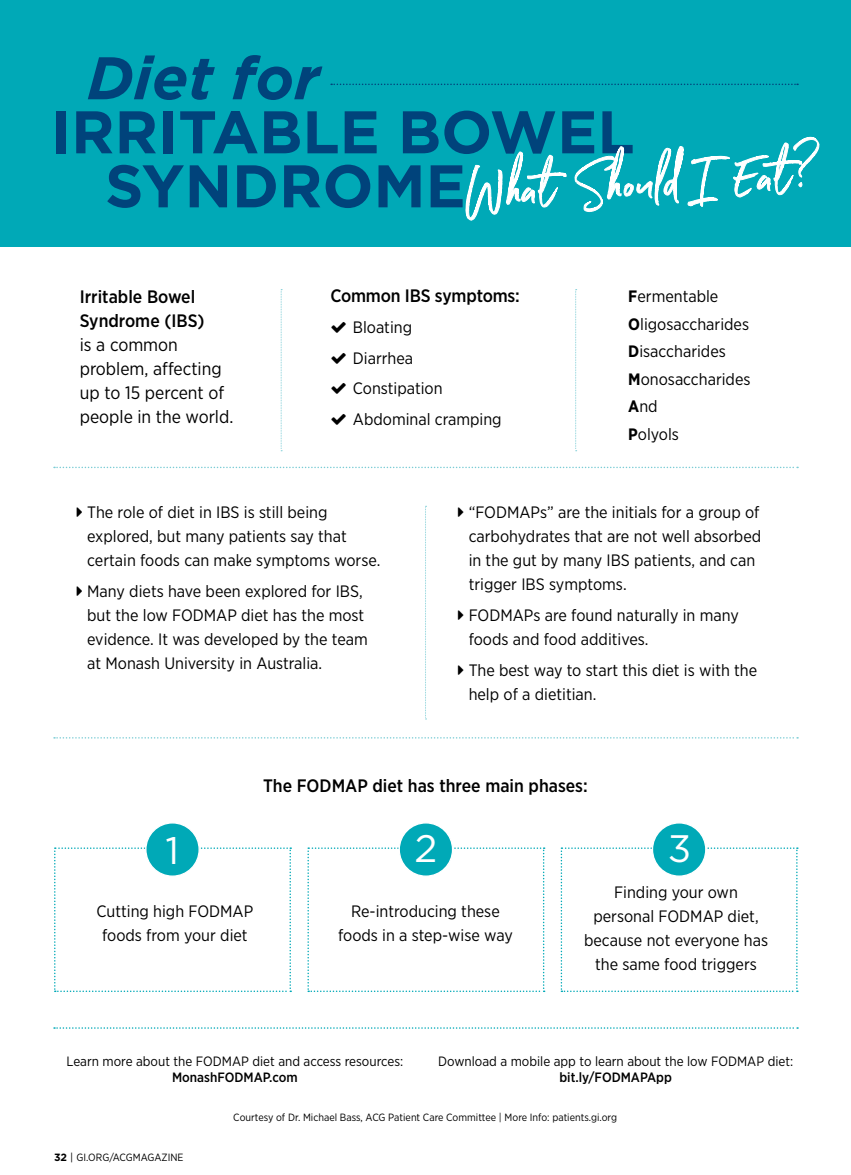
<style>
.page{position:relative;width:851px;height:1175px;background:#fff}
.page>*{position:absolute;margin:0;border:0;box-sizing:border-box;transform-origin:0 0}
.t1{font:700 60px/54px "Gotham";color:#00437b}
.t2{font:60px "Northwell Alt";color:#fff}
.t3{font:italic 700 60px "Gotham";color:#00437b}
.t4{font:38.25px "Gotham";color:#fff}
.t5{font:500 18px/24px "Gotham Narrow";color:#000}
.t6{font:18px/24px "Gotham Narrow";color:#000}
.t7{font:16.5px/24px "Gotham Narrow";color:#000}
.t8{font:13.5px "Gotham Narrow";color:#000}
.t9{font:500 13.5px "Gotham Narrow";color:#000}
.t10{font:10.5px "Gotham Narrow";color:#000}
.s1{font-weight:700}
.s2{font-family:"Gotham";font-weight:700}
.s3{font-family:"Gotham"}
</style>
<div class="page">
<div style="left:0;top:0;width:850px;height:247px;background:#00a9b7"></div>
<svg style="left:560px;top:847px;width:237px;height:145px"></svg>
<svg style="left:307px;top:847px;width:237px;height:145px"></svg>
<svg style="left:54px;top:847px;width:237px;height:145px"></svg>
<svg style="left:465px;top:136px;width:354px;height:85px"></svg>
<div style="left:146px;top:823px;width:53px;height:53px;background:#00a9b7;border-radius:50%"></div>
<div style="left:145px;top:822px;width:55px;height:54px;border:1px solid #fff;border-radius:50%"></div>
<div style="left:399px;top:823px;width:53px;height:53px;background:#00a9b7;border-radius:50%"></div>
<div style="left:398px;top:822px;width:55px;height:54px;border:1px solid #fff;border-radius:50%"></div>
<div style="left:652px;top:823px;width:53px;height:53px;background:#00a9b7;border-radius:50%"></div>
<div style="left:651px;top:822px;width:55px;height:54px;border:1px solid #fff;border-radius:50%"></div>
<svg style="left:54px;top:737px;width:744px;height:1px"></svg>
<svg style="left:54px;top:466px;width:744px;height:2px"></svg>
<svg style="left:331px;top:84px;width:467px;height:1px"></svg>
<svg style="left:425px;top:506px;width:1px;height:213px"></svg>
<svg style="left:575px;top:289px;width:1px;height:162px"></svg>
<svg style="left:281px;top:289px;width:1px;height:162px"></svg>
<svg style="left:54px;top:1027px;width:744px;height:1px"></svg>
<h1 class="t3" style="left:87px;top:38px;width:234px">Diet for</h1>
<h1 class="t1" style="left:105px;top:105px;width:531px;text-indent:-54px">IRRITABLE BOWEL<br>SYNDROME</h1>
<h1 class="t2" style="left:460px;top:149px;width:361px;rotate:-3deg">What Should I Eat?</h1>
<p class="t5" style="left:80px;top:285px;width:126px">Irritable Bowel<br>Syndrome (IBS)</p>
<p class="t6" style="left:80px;top:332px;width:155px">is a common problem, affecting up to 15 percent of people in the world.</p>
<p class="t5" style="left:330px;top:283px;width:191px">Common IBS symptoms:</p>
<p class="t7" style="left:353px;top:311px;width:150px;line-height:30.8px">Bloating<br>Diarrhea<br>Constipation<br>Abdominal cramping</p>
<p class="t7" style="left:628px;top:282px;width:124px;line-height:27.5px"><span class="s1">F</span>ermentable<br><span class="s1">O</span>ligosaccharides<br><span class="s1">D</span>isaccharides<br><span class="s1">M</span>onosaccharides<br><span class="s1">A</span>nd<br><span class="s1">P</span>olyols</p>
<p class="t7" style="left:87px;top:500px;width:294px">The role of diet in IBS is still being explored, but many patients say that certain foods can make symptoms worse.</p>
<p class="t7" style="left:87px;top:579px;width:282px">Many diets have been explored for IBS, but the low FODMAP diet has the most evidence. It was developed by the team at Monash University in Australia.</p>
<p class="t7" style="left:468px;top:500px;width:294px">“FODMAPs” are the initials for a group of carbohydrates that are not well absorbed in the gut by many IBS patients, and can trigger IBS symptoms.</p>
<p class="t7" style="left:468px;top:603px;width:272px">FODMAPs are found naturally in many foods and food additives.</p>
<p class="t7" style="left:468px;top:658px;width:290px">The best way to start this diet is with the help of a dietitian.</p>
<p class="t5" style="left:263px;top:773px;width:326px">The FODMAP diet has three main phases:</p>
<h2 class="t4" style="left:166px;top:825px;width:15px">1</h2>
<h2 class="t4" style="left:414px;top:824px;width:24px">2</h2>
<h2 class="t4" style="left:667px;top:824px;width:25px">3</h2>
<p class="t7" style="left:96px;top:899px;width:158px;text-align:center">Cutting high FODMAP foods from your diet</p>
<p class="t7" style="left:338px;top:899px;width:176px;text-align:center">Re-introducing these foods in a step-wise way</p>
<p class="t7" style="left:584px;top:879px;width:185px;text-align:center">Finding your own personal FODMAP diet, because not everyone has the same food triggers</p>
<p class="t8" style="left:66px;top:1053px;width:338px">Learn more about the FODMAP diet and access resources:</p>
<p class="t9" style="left:172px;top:1069px;width:127px">MonashFODMAP.com</p>
<p class="t8" style="left:438px;top:1053px;width:356px">Download a mobile app to learn about the low FODMAP diet:</p>
<p class="t9" style="left:559px;top:1069px;width:114px">bit.ly/FODMAPApp</p>
<p class="t10" style="left:54px;top:1151px;width:131px"><span class="s2">32</span> <span class="s3">|</span> GI.ORG/ACGMAGAZINE</p>
<p class="t10" style="left:233px;top:1111px;width:385px">Courtesy of Dr. Michael Bass, ACG Patient Care Committee | More Info: patients.gi.org</p>
</div>
